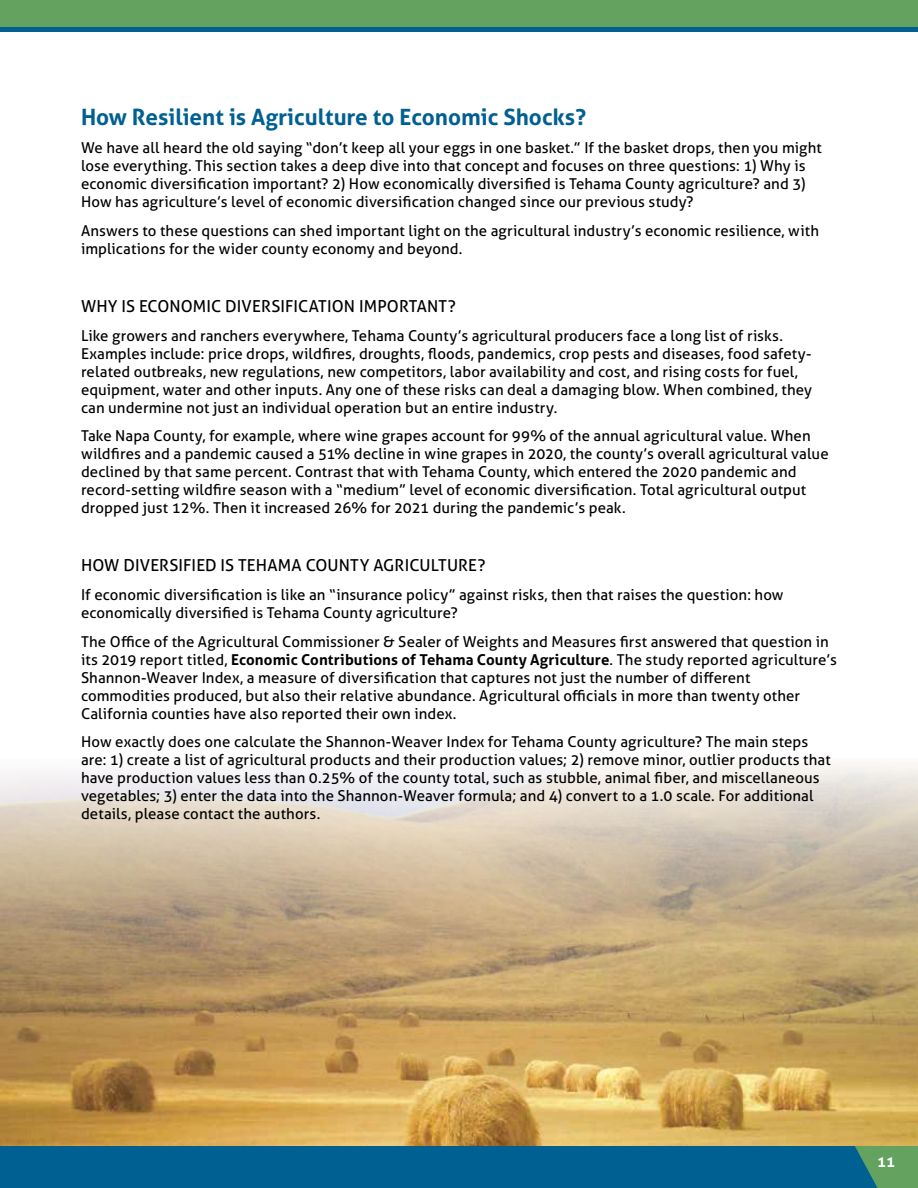
<style>
.page{position:relative;width:918px;height:1188px;background:#fff}
.page>*{position:absolute;margin:0;border:0;box-sizing:border-box;transform-origin:0 0}
.t1{font:700 22.5px "Aller";color:#006091}
.t2{font:16.5px "Aller";letter-spacing:.005em;color:#000}
.t3{font:15px/18px "Aller";letter-spacing:.005em;color:#000}
.t4{font:700 15px "Aller";color:#fff}
.s1{font-weight:700}
</style>
<div class="page">
<div style="left:0;top:0;width:918px;height:32px;background:#006091"></div>
<div style="left:0;top:0;width:918px;height:27px;background:#64a260"></div>
<div style="left:0;top:1146px;width:918px;height:42px;background:#006091"></div>
<svg style="left:855px;top:1146px;width:63px;height:42px"></svg>
<img style="left:0;top:763px;width:918px;height:383px">
<h1 class="t1" style="left:81px;top:103px;width:507px">How Resilient is Agriculture to Economic Shocks?</h1>
<p class="t3" style="left:81px;top:139px;width:742px">We have all heard the old saying “don’t keep all your eggs in one basket.” If the basket drops, then you might lose everything. This section takes a deep dive into that concept and focuses on three questions: 1) Why is economic diversification important? 2) How economically diversified is Tehama County agriculture? and 3)<br>How has agriculture’s level of economic diversification changed since our previous study?</p>
<p class="t3" style="left:81px;top:222px;width:740px">Answers to these questions can shed important light on the agricultural industry’s economic resilience, with implications for the wider county economy and beyond.</p>
<p class="t2" style="left:81px;top:296px;width:376px">WHY IS ECONOMIC DIVERSIFICATION IMPORTANT?</p>
<p class="t3" style="left:81px;top:326px;width:733px">Like growers and ranchers everywhere, Tehama County’s agricultural producers face a long list of risks.<br>Examples include: price drops, wildfires, droughts, floods, pandemics, crop pests and diseases, food safety&shy;related outbreaks, new regulations, new competitors, labor availability and cost, and rising costs for fuel, equipment, water and other inputs. Any one of these risks can deal a damaging blow. When combined, they can undermine not just an individual operation but an entire industry.</p>
<p class="t3" style="left:81px;top:427px;width:749px">Take Napa County, for example, where wine grapes account for 99% of the annual agricultural value. When wildfires and a pandemic caused a 51% decline in wine grapes in 2020, the county’s overall agricultural value declined by that same percent. Contrast that with Tehama County, which entered the 2020 pandemic and record-setting wildfire season with a “medium” level of economic diversification. Total agricultural output dropped just 12%. Then it increased 26% for 2021 during the pandemic’s peak.</p>
<p class="t2" style="left:81px;top:555px;width:406px">HOW DIVERSIFIED IS TEHAMA COUNTY AGRICULTURE?</p>
<p class="t3" style="left:81px;top:585px;width:704px">If economic diversification is like an “insurance policy” against risks, then that raises the question: how economically diversified is Tehama County agriculture?</p>
<p class="t3" style="left:81px;top:632px;width:758px">The Office of the Agricultural Commissioner &amp; Sealer of Weights and Measures first answered that question in its 2019 report titled, <span class="s1">Economic Contributions of Tehama County Agriculture</span>. The study reported agriculture’s Shannon-Weaver Index, a measure of diversification that captures not just the number of different commodities produced, but also their relative abundance. Agricultural officials in more than twenty other California counties have also reported their own index.</p>
<p class="t3" style="left:81px;top:733px;width:751px">How exactly does one calculate the Shannon-Weaver Index for Tehama County agriculture? The main steps are: 1) create a list of agricultural products and their production values; 2) remove minor, outlier products that have production values less than 0.25% of the county total, such as stubble, animal fiber, and miscellaneous vegetables; 3) enter the data into the Shannon-Weaver formula; and 4) convert to a 1.0 scale. For additional details, please contact the authors.</p>
<p class="t4" style="left:877px;top:1153px;width:19px">11</p>
</div>
